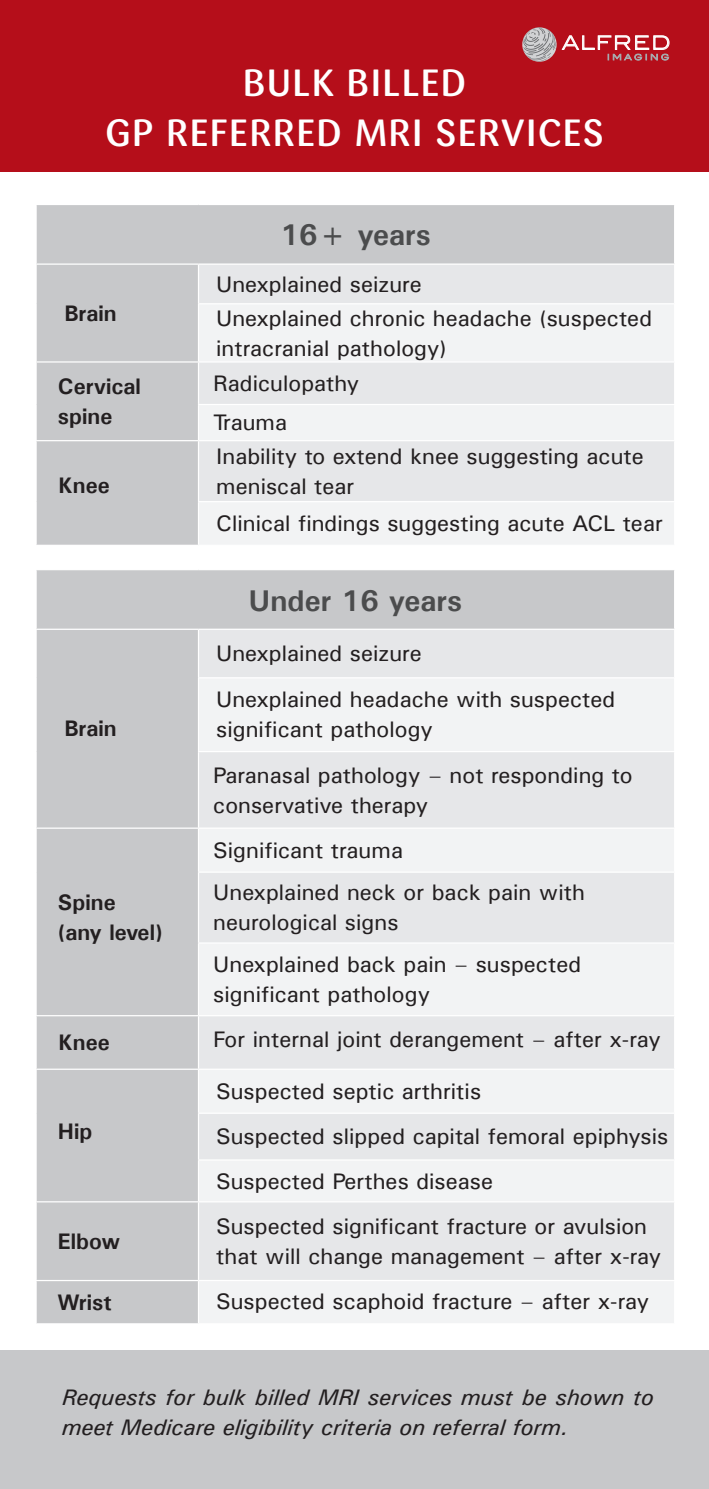
<style>
.page{position:relative;width:709px;height:1489px;background:#fff}
.page>*{position:absolute;margin:0;border:0;box-sizing:border-box;transform-origin:0 0}
.t1{font:500 37.5px "Sari Pro";letter-spacing:.035em;color:#fff}
.Bullet{font:700 30px "Univers";color:#4b4c4d}
.Bullet-2{font:22.5px/30px "Univers";color:#231f20}
.Bullet-3{font:italic 22.5px/30px "Univers";color:#231f20}
.Bullet-4{font:700 22.5px/30px "Univers";color:#231f20}
.t2{font:300 18.75px "Blair ITC";letter-spacing:.1em;color:#fff}
</style>
<div class="page">
<div style="left:0;top:0;width:709px;height:172px;background:#b50e1a"></div>
<div style="left:37px;top:205px;width:637px;height:339px;background:#c7c8ca"></div>
<div style="left:199px;top:265px;width:475px;height:38px;background:#e6e7e9"></div>
<svg style="left:199px;top:304px;width:475px;height:240px;fill:#f2f3f4"></svg>
<hr style="left:35px;top:361px;width:163px;height:1px;background:#fff">
<hr style="left:198px;top:361px;width:477px;height:1px;background:#fff">
<hr style="left:198px;top:362px;width:1px;height:42px;background:#fff">
<hr style="left:198px;top:404px;width:477px;height:1px;background:#fff">
<hr style="left:198px;top:405px;width:1px;height:35px;background:#fff">
<hr style="left:35px;top:440px;width:163px;height:1px;background:#fff">
<hr style="left:198px;top:440px;width:477px;height:1px;background:#fff">
<hr style="left:198px;top:441px;width:1px;height:60px;background:#fff">
<hr style="left:198px;top:501px;width:477px;height:1px;background:#fff">
<hr style="left:198px;top:502px;width:1px;height:42px;background:#fff">
<hr style="left:198px;top:265px;width:1px;height:39px;background:#fff">
<hr style="left:198px;top:304px;width:1px;height:57px;background:#fff">
<hr style="left:35px;top:263px;width:163px;height:2px;background:#fff">
<hr style="left:198px;top:263px;width:477px;height:2px;background:#fff">
<hr style="left:199px;top:303px;width:475px;height:1px;background:#fff">
<div style="left:37px;top:570px;width:637px;height:753px;background:#c7c8ca"></div>
<div style="left:199px;top:630px;width:475px;height:47px;background:#e6e7e9"></div>
<svg style="left:199px;top:678px;width:475px;height:645px;fill:#f1f2f3"></svg>
<hr style="left:198px;top:752px;width:1px;height:75px;background:#fff">
<hr style="left:35px;top:827px;width:163px;height:1px;background:#fff">
<hr style="left:198px;top:827px;width:477px;height:1px;background:#fff">
<hr style="left:198px;top:828px;width:1px;height:43px;background:#fff">
<hr style="left:198px;top:871px;width:477px;height:1px;background:#fff">
<hr style="left:198px;top:872px;width:1px;height:70px;background:#fff">
<hr style="left:198px;top:942px;width:477px;height:1px;background:#fff">
<hr style="left:198px;top:943px;width:1px;height:72px;background:#fff">
<hr style="left:35px;top:1015px;width:163px;height:1px;background:#fff">
<hr style="left:198px;top:1015px;width:477px;height:1px;background:#fff">
<hr style="left:198px;top:1016px;width:1px;height:52px;background:#fff">
<hr style="left:35px;top:1068px;width:163px;height:1px;background:#fff">
<hr style="left:198px;top:1068px;width:477px;height:1px;background:#fff">
<hr style="left:198px;top:1069px;width:1px;height:43px;background:#fff">
<hr style="left:198px;top:1112px;width:477px;height:1px;background:#fff">
<hr style="left:198px;top:1113px;width:1px;height:46px;background:#fff">
<hr style="left:198px;top:1159px;width:477px;height:1px;background:#fff">
<hr style="left:198px;top:1160px;width:1px;height:41px;background:#fff">
<hr style="left:35px;top:1201px;width:163px;height:1px;background:#fff">
<hr style="left:198px;top:1201px;width:477px;height:1px;background:#fff">
<hr style="left:198px;top:1202px;width:1px;height:77px;background:#fff">
<hr style="left:35px;top:1279px;width:163px;height:1px;background:#fff">
<hr style="left:198px;top:1279px;width:477px;height:1px;background:#fff">
<hr style="left:198px;top:1280px;width:1px;height:43px;background:#fff">
<hr style="left:198px;top:630px;width:1px;height:47px;background:#fff">
<hr style="left:198px;top:677px;width:1px;height:74px;background:#fff">
<hr style="left:35px;top:628px;width:163px;height:2px;background:#fff">
<hr style="left:198px;top:628px;width:477px;height:2px;background:#fff">
<hr style="left:198px;top:751px;width:477px;height:1px;background:#fff">
<hr style="left:199px;top:677px;width:475px;height:1px;background:#fff">
<div style="left:0;top:1350px;width:709px;height:138px;background:#c7c8ca"></div>
<svg style="left:522px;top:27px;width:148px;height:35px"></svg>
<p class="t2" style="left:562px;top:32px;width:110px">ALFRED</p>
<p class="t1" style="left:243px;top:59px;width:225px">BULK BILLED</p>
<p class="t1" style="left:105px;top:109px;width:500px">GP REFERRED MRI SERVICES</p>
<p class="Bullet-4" style="left:64px;top:298px;width:54px">Brain</p>
<p class="Bullet" style="left:280px;top:216px;width:152px">16+ years</p>
<p class="Bullet-2" style="left:216px;top:269px;width:207px">Unexplained seizure</p>
<p class="Bullet-2" style="left:216px;top:302px;width:437px">Unexplained chronic headache (suspected intracranial pathology)</p>
<p class="Bullet-4" style="left:58px;top:371px;width:85px">Cervical spine</p>
<p class="Bullet-2" style="left:213px;top:368px;width:148px">Radiculopathy</p>
<p class="Bullet-2" style="left:213px;top:407px;width:75px">Trauma</p>
<p class="Bullet-4" style="left:58px;top:469px;width:53px">Knee</p>
<p class="Bullet-4" style="left:64px;top:713px;width:54px">Brain</p>
<p class="Bullet-4" style="left:58px;top:887px;width:106px">Spine (any level)</p>
<p class="Bullet-2" style="left:216px;top:441px;width:429px">Inability to extend knee suggesting acute meniscal tear</p>
<p class="Bullet-2" style="left:216px;top:508px;width:448px">Clinical findings suggesting acute ACL tear</p>
<p class="Bullet" style="left:249px;top:582px;width:215px">Under 16 years</p>
<p class="Bullet-2" style="left:216px;top:638px;width:207px">Unexplained seizure</p>
<p class="Bullet-2" style="left:216px;top:684px;width:400px">Unexplained headache with suspected significant pathology</p>
<p class="Bullet-2" style="left:213px;top:759px;width:421px">Paranasal pathology – not responding to conservative therapy</p>
<p class="Bullet-2" style="left:213px;top:834px;width:191px">Significant trauma</p>
<p class="Bullet-2" style="left:213px;top:877px;width:373px">Unexplained neck or back pain with neurological signs</p>
<p class="Bullet-2" style="left:213px;top:949px;width:369px">Unexplained back pain – suspected significant pathology</p>
<p class="Bullet-4" style="left:58px;top:1027px;width:53px">Knee</p>
<p class="Bullet-2" style="left:213px;top:1023px;width:449px">For internal joint derangement – after x-ray</p>
<p class="Bullet-4" style="left:58px;top:1115px;width:36px">Hip</p>
<p class="Bullet-4" style="left:58px;top:1225px;width:64px">Elbow</p>
<p class="Bullet-2" style="left:216px;top:1075px;width:266px">Suspected septic arthritis</p>
<p class="Bullet-2" style="left:216px;top:1121px;width:453px">Suspected slipped capital femoral epiphysis</p>
<p class="Bullet-2" style="left:216px;top:1165px;width:278px">Suspected Perthes disease</p>
<p class="Bullet-2" style="left:216px;top:1210px;width:446px">Suspected significant fracture or avulsion that will change management – after x-ray</p>
<p class="Bullet-4" style="left:57px;top:1286px;width:56px">Wrist</p>
<p class="Bullet-2" style="left:216px;top:1285px;width:434px">Suspected scaphoid fracture – after x-ray</p>
<p class="Bullet-3" style="left:62px;top:1381px;width:593px">Requests for bulk billed MRI services must be shown to meet Medicare eligibility criteria on referral form.</p>
</div>
